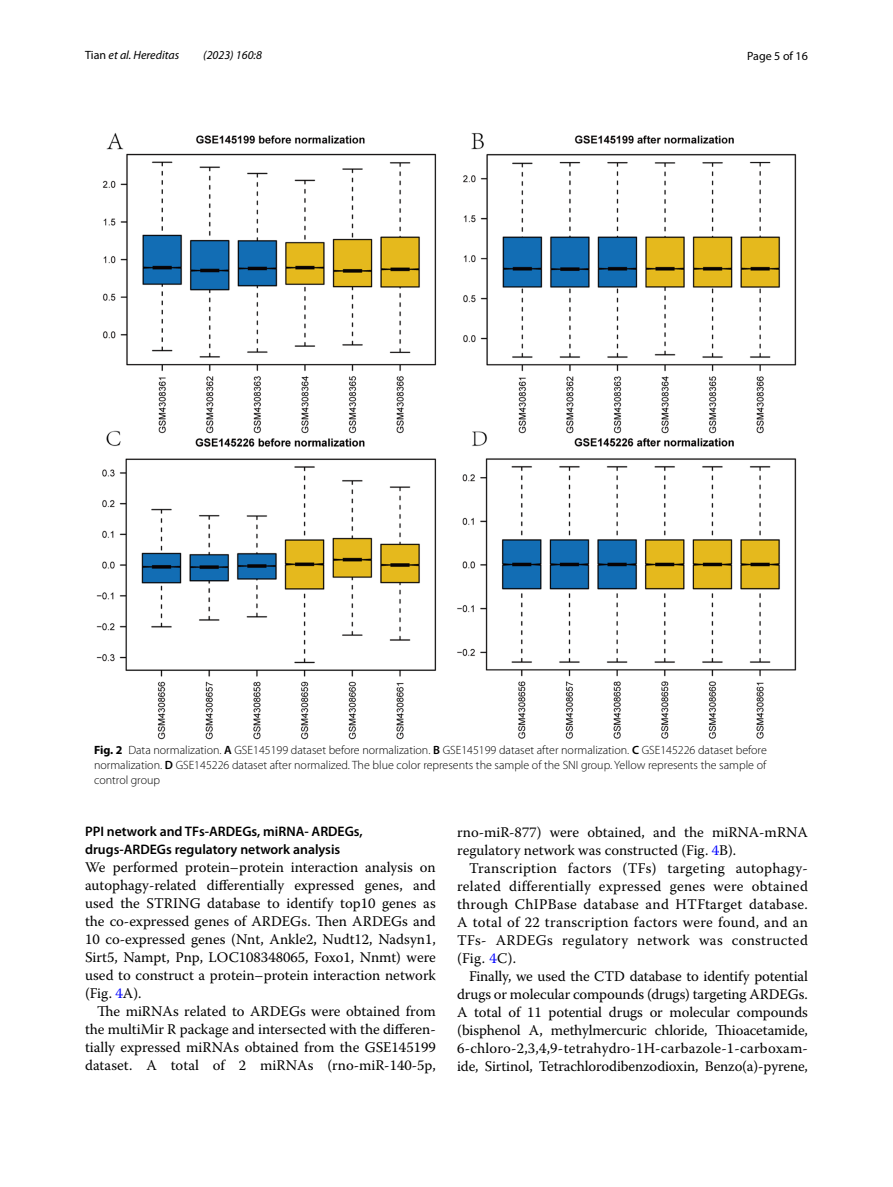
<style>
.page{position:relative;width:893px;height:1187px;background:#fff}
.page>*{position:absolute;margin:0;border:0;box-sizing:border-box;transform-origin:0 0}
.t1{font:14.7px/18px "Warnock Pro";color:#000;text-align:justify}
.t2{font:600 13.8px/18px "Myriad Pro";color:#000}
.t3{font:300 12px/15px "Myriad Pro";color:#000;text-align:justify}
.t4{font:italic 12px "Myriad Pro";color:#000}
.t5{font:12px "Myriad Pro";color:#000}
.s1{font-style:normal}
.s2{font-weight:700}
.s3{font-weight:600}
.s4{color:#00f}
</style>
<div class="page">
<img style="left:96px;top:133px;width:701px;height:606px">
<p class="t4" style="left:85px;top:48px;width:96px"><span class="s1">Tian</span> et al. Hereditas</p>
<p class="t4" style="left:203px;top:48px;width:60px">(2023) 160:8</p>
<p class="t5" style="left:747px;top:48px;width:62px">Page 5 of 16</p>
<p class="t3" style="left:94px;top:742px;width:674px"><span class="s2">Fig. 2</span> Data normalization. <span class="s3">A</span> GSE145199 dataset before normalization. <span class="s3">B</span> GSE145199 dataset after normalization. <span class="s3">C</span> GSE145226 dataset before normalization. <span class="s3">D</span> GSE145226 dataset after normalized. The blue color represents the sample of the SNI group. Yellow represents the sample of control group</p>
<p class="t2" style="left:85px;top:822px;width:279px">PPI network and TFs‑ARDEGs, miRNA‑ ARDEGs, drugs‑ARDEGs regulatory network analysis</p>
<p class="t1" style="left:85px;top:858px;width:352px">We performed protein–protein interaction analysis on autophagy-related differentially expressed genes, and used the STRING database to identify top10 genes as the co-expressed genes of ARDEGs. Then ARDEGs and 10 co-expressed genes (Nnt, Ankle2, Nudt12, Nadsyn1, Sirt5, Nampt, Pnp, LOC108348065, Foxo1, Nnmt) were used to construct a protein–protein interaction network (Fig. <span class="s4">4</span>A).</p>
<p class="t1" style="left:85px;top:1002px;width:352px;text-indent:12px">The miRNAs related to ARDEGs were obtained from the multiMir R package and intersected with the differen&shy;tially expressed miRNAs obtained from the GSE145199 dataset. A total of 2 miRNAs (rno-miR-140-5p,</p>
<p class="t1" style="left:457px;top:822px;width:352px">rno-miR-877) were obtained, and the miRNA-mRNA regulatory network was constructed (Fig. <span class="s4">4</span>B).</p>
<p class="t1" style="left:457px;top:858px;width:352px;text-indent:12px">Transcription factors (TFs) targeting autophagy&shy;related differentially expressed genes were obtained through ChIPBase database and HTFtarget database.<br>A total of 22 transcription factors were found, and an TFs- ARDEGs regulatory network was constructed (Fig. <span class="s4">4</span>C).</p>
<p class="t1" style="left:457px;top:966px;width:352px;text-indent:12px">Finally, we used the CTD database to identify potential drugs or molecular compounds (drugs) targeting ARDEGs.<br>A total of 11 potential drugs or molecular compounds (bisphenol A, methylmercuric chloride, Thioacetamide, 6-chloro-2,3,4,9-tetrahydro-1H-carbazole-1-carboxam&shy;ide, Sirtinol, Tetrachlorodibenzodioxin, Benzo(a)-pyrene,</p>
</div>
